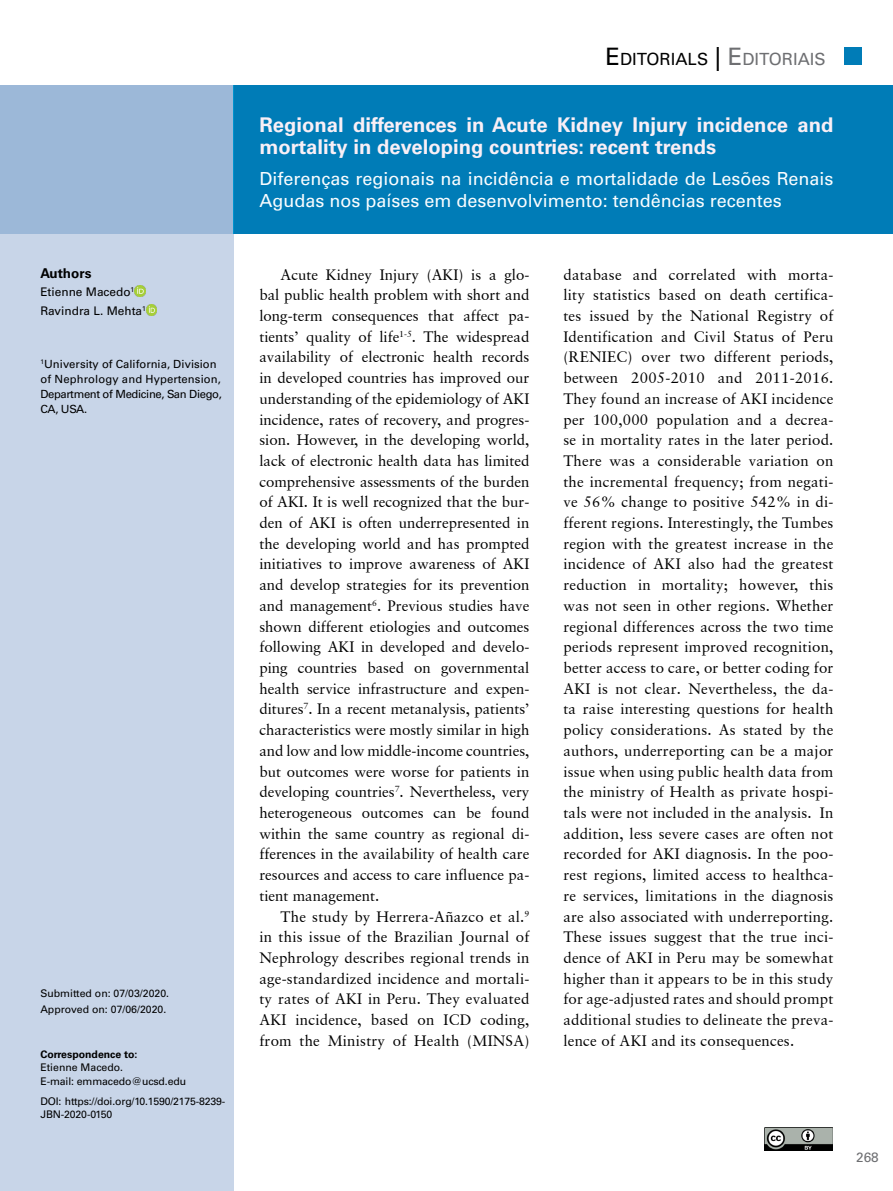
<style>
.page{position:relative;width:893px;height:1191px;background:#fff}
.page>*{position:absolute;margin:0;border:0;box-sizing:border-box;transform-origin:0 0}
.t1{font:700 20.25px/22.5px "Univers LT Std";color:#f9eff6}
.t2{font:18px/21.6px "Univers LT Std";color:#fafdff}
.t3{font:16.8px "Univers LT Std";color:#000101}
.t4{font:15px/20.7px "Garamond Retrospective S Si";letter-spacing:.015em;color:#000;text-align:justify}
.t5{font:700 13.5px "Univers LT Std";color:#000}
.t6{font:13.5px "Univers LT Std";color:#6d6e71}
.t7{font:11.85px/18.6px "Univers LT Std";color:#000}
.t8{font:11.25px/15px "Univers LT Std";color:#000}
.t9{font:10.5px/13.5px "Univers LT Std";letter-spacing:-.01em;color:#000}
.t10{font:700 10.5px "Univers LT Std";color:#000}
.s1{font-size:24px}
.s2{font-size:24px;color:#000}
.s3{font-size:24px;color:#6e6f72}
.s4{color:#6e6f72}
</style>
<div class="page">
<div style="left:0;top:234px;width:234px;height:957px;background:#c8d5e8"></div>
<div style="left:234px;top:85px;width:659px;height:149px;background:#007cb7"></div>
<div style="left:0;top:85px;width:234px;height:149px;background:#9cb8d8"></div>
<div style="left:844px;top:48px;width:17px;height:17px;background:#007cb7"></div>
<svg style="left:134px;top:286px;width:11px;height:10px"></svg>
<svg style="left:146px;top:304px;width:11px;height:11px"></svg>
<img style="left:764px;top:1127px;width:68px;height:23px">
<p class="t5" style="left:40px;top:265px;width:53px">Authors</p>
<p class="t7" style="left:40px;top:283px;width:107px">Etienne Macedo<sup>1<br></sup>Ravindra L. Mehta<sup>1</sup></p>
<p class="t8" style="left:40px;top:356px;width:183px"><sup>1</sup>University of California, Division of Nephrology and Hypertension,<br>Department of Medicine, San Diego,<br>CA, USA.</p>
<p class="t9" style="left:40px;top:985px;width:130px;line-height:15.6px">Submitted on: 07/03/2020.<br>Approved on: 07/06/2020.</p>
<p class="t10" style="left:40px;top:1047px;width:99px">Correspondence to:</p>
<p class="t9" style="left:40px;top:1060px;width:147px">Etienne Macedo.<br>E-mail: emmacedo@ucsd.edu</p>
<p class="t9" style="left:40px;top:1094px;width:186px">DOI: https://doi.org/10.1590/2175-8239-<br>JBN-2020-0150</p>
<p class="t3" style="left:605px;top:49px;width:222px"><span class="s1">E</span>DITORIALS <span class="s2">|</span> <span class="s3">E</span><span class="s4">DITORIAIS</span></p>
<h1 class="t1" style="left:259px;top:113px;width:575px">Regional differences in Acute Kidney Injury incidence and mortality in developing countries: recent trends</h1>
<p class="t2" style="left:259px;top:168px;width:575px">Diferenças regionais na incidência e mortalidade de Lesões Renais<br>Agudas nos países em desenvolvimento: tendências recentes</p>
<p class="t4" style="left:259px;top:264px;width:272px;text-indent:21px">Acute Kidney Injury (AKI) is a glo&shy;bal public health problem with short and long-term consequences that affect pa&shy;tients’ quality of life<sup>1-5</sup>. The widespread availability of electronic health records in developed countries has improved our understanding of the epidemiology of AKI incidence, rates of recovery, and progres&shy;sion. However, in the developing world, lack of electronic health data has limited comprehensive assessments of the burden of AKI. It is well recognized that the bur&shy;den of AKI is often underrepresented in the developing world and has prompted initiatives to improve awareness of AKI and develop strategies for its prevention and management<sup>6</sup>. Previous studies have shown different etiologies and outcomes following AKI in developed and develo&shy;ping countries based on governmental health service infrastructure and expen&shy;ditures<sup>7</sup>. In a recent metanalysis, patients’ characteristics were mostly similar in high and low and low middle-income countries, but outcomes were worse for patients in developing countries<sup>7</sup>. Nevertheless, very heterogeneous outcomes can be found within the same country as regional di&shy;fferences in the availability of health care resources and access to care influence pa&shy;tient management.</p>
<p class="t4" style="left:259px;top:905px;width:272px;text-indent:21px">The study by Herrera-Añazco et al.<sup>9 </sup>in this issue of the Brazilian Journal of Nephrology describes regional trends in age-standardized incidence and mortali&shy;ty rates of AKI in Peru. They evaluated AKI incidence, based on ICD coding, from the Ministry of Health (MINSA)</p>
<p class="t4" style="left:563px;top:264px;width:272px">database and correlated with morta&shy;lity statistics based on death certifica&shy;tes issued by the National Registry of Identification and Civil Status of Peru (RENIEC) over two different periods, between 2005-2010 and 2011-2016.<br>They found an increase of AKI incidence per 100,000 population and a decrea&shy;se in mortality rates in the later period.<br>There was a considerable variation on the incremental frequency; from negati&shy;ve 56% change to positive 542% in di&shy;fferent regions. Interestingly, the Tumbes region with the greatest increase in the incidence of AKI also had the greatest reduction in mortality; however, this was not seen in other regions. Whether regional differences across the two time periods represent improved recognition, better access to care, or better coding for AKI is not clear. Nevertheless, the da&shy;ta raise interesting questions for health policy considerations. As stated by the authors, underreporting can be a major issue when using public health data from the ministry of Health as private hospi&shy;tals were not included in the analysis. In addition, less severe cases are often not recorded for AKI diagnosis. In the poo&shy;rest regions, limited access to healthca&shy;re services, limitations in the diagnosis are also associated with underreporting.<br>These issues suggest that the true inci&shy;dence of AKI in Peru may be somewhat higher than it appears to be in this study for age-adjusted rates and should prompt additional studies to delineate the preva&shy;lence of AKI and its consequences.</p>
<p class="t6" style="left:856px;top:1149px;width:24px">268</p>
</div>
